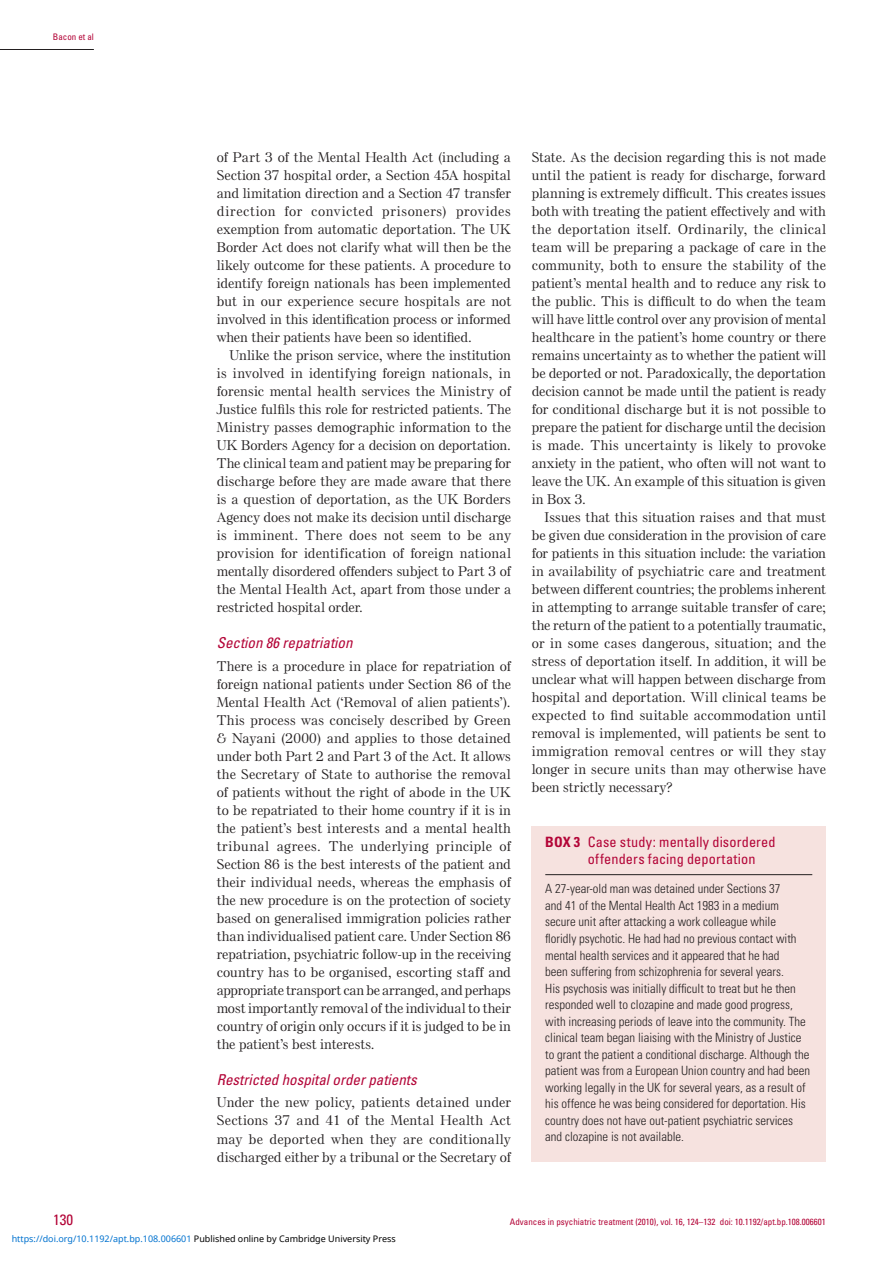
<style>
.page{position:relative;width:893px;height:1263px;background:#fff}
.page>*{position:absolute;margin:0;border:0;box-sizing:border-box;transform-origin:0 0}
.subhead_2{font:italic condensed 15px "Univers LT Std";color:#b30437}
.t1{font:condensed 15px "Univers LT Std";color:#b30437}
.Box_title{font:condensed 14.25px/16.5px "Univers LT Std";letter-spacing:.01em;color:#b30437}
._1st_para{font:500 13.5px/18px "Else NPL Std";letter-spacing:.015em;color:#231f20;text-align:justify}
.Body_text{font:500 13.5px/18px "Else NPL Std";letter-spacing:.02em;color:#231f20;text-align:justify}
.Box_copy{font:300 condensed 12.75px/16.5px "Univers LT Std";color:#231f20}
.t2{font:condensed 9px "Univers LT Std";color:#b30437}
.t3{font:9px "Noto Sans";color:#0172cf}
.s1{font-weight:700}
.s2{color:#000}
</style>
<div class="page">
<hr style="left:0;top:49px;width:94px;height:1px;background:#231f20">
<div style="left:532px;top:827px;width:294px;height:335px;background:#f6e2df"></div>
<hr style="left:545px;top:874px;width:267px;height:1px;background:#231f20">
<p class="t2" style="left:53px;top:31px;width:42px">Bacon et al</p>
<p class="_1st_para" style="left:217px;top:148px;width:296px">of Part 3 of the Mental Health Act (including a Section 37 hospital order, a Section 45A hospital and limitation direction and a Section 47 transfer direction for convicted prisoners) provides exemption from automatic deportation. The UK Border Act does not clarify what will then be the likely outcome for these patients. A procedure to identify foreign nationals has been implemented but in our experience secure hospitals are not involved in this identification process or informed when their patients have been so identified.</p>
<p class="Body_text" style="left:217px;top:346px;width:296px;text-indent:13px">Unlike the prison service, where the institution is involved in identifying foreign nationals, in forensic mental health services the Ministry of Justice fulfils this role for restricted patients. The Ministry passes demographic information to the UK Borders Agency for a decision on deportation.<br>The clinical team and patient may be preparing for discharge before they are made aware that there is a question of deportation, as the UK Borders Agency does not make its decision until discharge is imminent. There does not seem to be any provision for identification of foreign national mentally disordered offenders subject to Part 3 of the Mental Health Act, apart from those under a restricted hospital order.</p>
<p class="subhead_2" style="left:217px;top:633px;width:137px">Section 86 repatriation</p>
<p class="_1st_para" style="left:217px;top:657px;width:296px">There is a procedure in place for repatriation of foreign national patients under Section 86 of the Mental Health Act (‘Removal of alien patients’).<br>This process was concisely described by Green &amp; Nayani (2000) and applies to those detained under both Part 2 and Part 3 of the Act. It allows the Secretary of State to authorise the removal of patients without the right of abode in the UK to be repatriated to their home country if it is in the patient’s best interests and a mental health tribunal agrees. The underlying principle of Section 86 is the best interests of the patient and their individual needs, whereas the emphasis of the new procedure is on the protection of society based on generalised immigration policies rather than individualised patient care. Under Section 86 repatriation, psychiatric follow-up in the receiving country has to be organised, escorting staff and appropriate transport can be arranged, and perhaps most importantly removal of the individual to their country of origin only occurs if it is judged to be in the patient’s best interests.</p>
<p class="subhead_2" style="left:217px;top:1070px;width:201px">Restricted hospital order patients</p>
<p class="_1st_para" style="left:217px;top:1094px;width:296px">Under the new policy, patients detained under Sections 37 and 41 of the Mental Health Act may be deported when they are conditionally discharged either by a tribunal or the Secretary of</p>
<p class="_1st_para" style="left:532px;top:148px;width:296px">State. As the decision regarding this is not made until the patient is ready for discharge, forward planning is extremely difficult. This creates issues both with treating the patient effectively and with the deportation itself. Ordinarily, the clinical team will be preparing a package of care in the community, both to ensure the stability of the patient’s mental health and to reduce any risk to the public. This is difficult to do when the team will have little control over any provision of mental healthcare in the patient’s home country or there remains uncertainty as to whether the patient will be deported or not. Paradoxically, the deportation decision cannot be made until the patient is ready for conditional discharge but it is not possible to prepare the patient for discharge until the decision is made. This uncertainty is likely to provoke anxiety in the patient, who often will not want to leave the UK. An example of this situation is given in Box 3.</p>
<p class="Body_text" style="left:532px;top:508px;width:296px;text-indent:13px">Issues that this situation raises and that must be given due consideration in the provision of care for patients in this situation include: the variation in availability of psychiatric care and treatment between different countries; the problems inherent in attempting to arrange suitable transfer of care; the return of the patient to a potentially traumatic, or in some cases dangerous, situation; and the stress of deportation itself. In addition, it will be unclear what will happen between discharge from hospital and deportation. Will clinical teams be expected to find suitable accommodation until removal is implemented, will patients be sent to immigration removal centres or will they stay longer in secure units than may otherwise have been strictly necessary?</p>
<p class="Box_title" style="left:588px;top:834px;width:189px;text-indent:-42px"><span class="s1">Box 3</span> Case study: mentally disordered offenders facing deportation</p>
<p class="Box_copy" style="left:545px;top:881px;width:266px">A 27-year-old man was detained under Sections 37<br>and 41 of the Mental Health Act 1983 in a medium secure unit after attacking a work colleague while floridly psychotic. He had had no previous contact with mental health services and it appeared that he had<br>been suffering from schizophrenia for several years.<br>His psychosis was initially difficult to treat but he then responded well to clozapine and made good progress, with increasing periods of leave into the community. The clinical team began liaising with the Ministry of Justice to grant the patient a conditional discharge. Although the patient was from a European Union country and had been working legally in the UK for several years, as a result of his offence he was being considered for deportation. His country does not have out-patient psychiatric services and clozapine is not available.</p>
<p class="t1" style="left:53px;top:1210px;width:21px">130</p>
<p class="t2" style="left:510px;top:1216px;width:317px">Advances in psychiatric treatment (2010), vol. 16, 124–132 doi: 10.1192/apt.bp.108.006601</p>
<p class="t3" style="left:12px;top:1232px;width:386px">https://doi.org/10.1192/apt.bp.108.006601 <span class="s2">Published online by Cambridge University Press</span></p>
</div>
